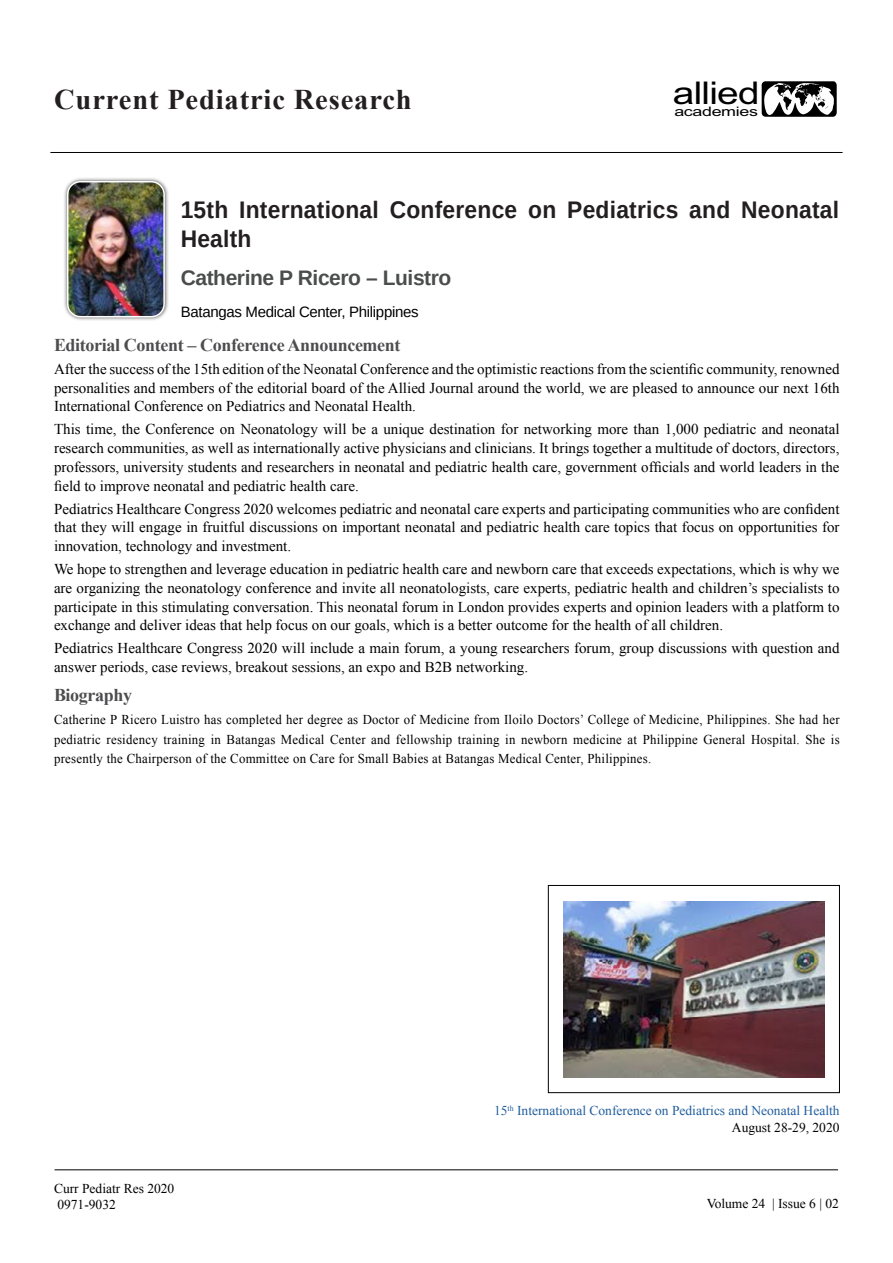
<style>
.page{position:relative;width:893px;height:1263px;background:#fff}
.page>*{position:absolute;margin:0;border:0;box-sizing:border-box;transform-origin:0 0}
.t1{font:31.35px "Arial";letter-spacing:-.02em;color:#000;scale:1.24 1}
.t2{font:700 28.5px "Times New Roman";letter-spacing:.03em;color:#231f20}
.t3{font:700 24px/28.8px "Arimo";letter-spacing:.01em;color:#231f20;scale:.95 1}
.t4{font:700 21px "Arimo";letter-spacing:-.02em;color:#4b4d4d}
.t5{font:700 18px "Times New Roman";letter-spacing:-.02em;color:#4d4d4f}
.t6{font:15px/18.8px "Times New Roman";color:#000;text-align:justify}
.t7{font:15px "Arimo";letter-spacing:-.02em;color:#000}
.t8{font:13.5px/19.2px "Times New Roman";letter-spacing:.02em;color:#000;text-align:justify;scale:.95 1}
.t9{font:13.5px/16.2px "Times New Roman";color:#215e9e;text-align:right}
.t10{font:13.5px/16.2px "Times New Roman";color:#000}
.t11{font:13.05px "Arial";letter-spacing:-.02em;color:#000;scale:1.36 1}
.s1{color:#000}
</style>
<div class="page">
<hr style="left:50px;top:152px;width:793px;height:1px;background:#000">
<svg style="left:761px;top:81px;width:76px;height:36px"></svg>
<svg style="left:64px;top:178px;width:105px;height:142px"></svg>
<img style="left:68px;top:182px;width:96px;height:135px">
<div style="left:67px;top:181px;width:98px;height:136px;border:2px solid #fff;border-radius:13px"></div>
<hr style="left:55px;top:1169px;width:783px;height:1px;background:#000">
<div style="left:548px;top:885px;width:291px;height:208px;border:1px solid #000"></div>
<img style="left:564px;top:901px;width:261px;height:176px">
<h2 class="t2" style="left:54px;top:79px;width:359px">Current Pediatric Research</h2>
<h1 class="t1" style="left:673px;top:73px;width:71px">allied</h1>
<p class="t11" style="left:674px;top:103px;width:63px">academies</p>
<h3 class="t3" style="left:181px;top:196px;width:695px">15th International Conference on Pediatrics and Neonatal<br>Health</h3>
<h3 class="t4" style="left:181px;top:263px;width:272px">Catherine P Ricero – Luistro</h3>
<p class="t7" style="left:181px;top:303px;width:239px">Batangas Medical Center, Philippines</p>
<p class="t5" style="left:54px;top:332px;width:348px">Editorial Content – Conference Announcement</p>
<p class="t6" style="left:54px;top:359px;width:787px">After the success of the 15th edition of the Neonatal Conference and the optimistic reactions from the scientific community, renowned personalities and members of the editorial board of the Allied Journal around the world, we are pleased to announce our next 16th International Conference on Pediatrics and Neonatal Health.</p>
<p class="t6" style="left:54px;top:420px;width:787px">This time, the Conference on Neonatology will be a unique destination for networking more than 1,000 pediatric and neonatal research communities, as well as internationally active physicians and clinicians. It brings together a multitude of doctors, directors, professors, university students and researchers in neonatal and pediatric health care, government officials and world leaders in the field to improve neonatal and pediatric health care.</p>
<p class="t6" style="left:54px;top:499px;width:787px">Pediatrics Healthcare Congress 2020 welcomes pediatric and neonatal care experts and participating communities who are confident that they will engage in fruitful discussions on important neonatal and pediatric health care topics that focus on opportunities for innovation, technology and investment.</p>
<p class="t6" style="left:54px;top:559px;width:787px">We hope to strengthen and leverage education in pediatric health care and newborn care that exceeds expectations, which is why we are organizing the neonatology conference and invite all neonatologists, care experts, pediatric health and children’s specialists to participate in this stimulating conversation. This neonatal forum in London provides experts and opinion leaders with a platform to exchange and deliver ideas that help focus on our goals, which is a better outcome for the health of all children.</p>
<p class="t6" style="left:54px;top:639px;width:787px">Pediatrics Healthcare Congress 2020 will include a main forum, a young researchers forum, group discussions with question and answer periods, case reviews, breakout sessions, an expo and B2B networking.</p>
<p class="t5" style="left:54px;top:682px;width:80px">Biography</p>
<p class="t8" style="left:54px;top:710px;width:828px">Catherine P Ricero Luistro has completed her degree as Doctor of Medicine from Iloilo Doctors’ College of Medicine, Philippines. She had her pediatric residency training in Batangas Medical Center and fellowship training in newborn medicine at Philippine General Hospital. She is presently the Chairperson of the Committee on Care for Small Babies at Batangas Medical Center, Philippines.</p>
<p class="t10" style="left:54px;top:1180px;width:122px">Curr Pediatr Res 2020<br>0971-9032</p>
<p class="t9" style="left:494px;top:1102px;width:347px">15<sup>th</sup> International Conference on Pediatrics and Neonatal Health<br><span class="s1">August 28-29, 2020</span></p>
<p class="t10" style="left:707px;top:1195px;width:134px">Volume 24 | Issue 6 | 02</p>
</div>
